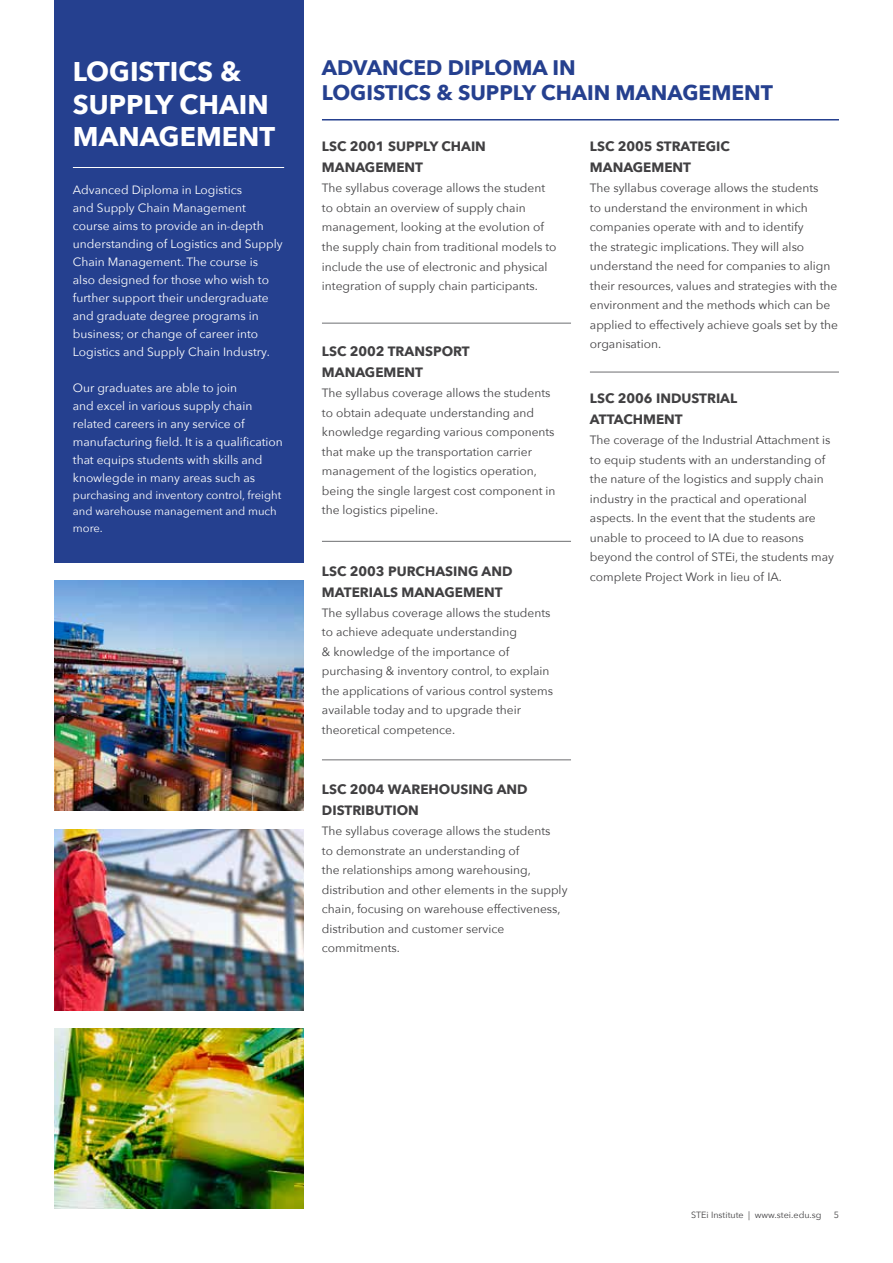
<style>
.page{position:relative;width:893px;height:1263px;background:#fff}
.page>*{position:absolute;margin:0;border:0;box-sizing:border-box;transform-origin:0 0}
.t1{font:700 27px/32.4px "Avenir Next";color:#fff}
.t2{font:700 21px/25.2px "Avenir Next";color:#25408f}
.t3{font:700 13.5px/21px "Avenir Next";color:#414042}
.t4{font:12px/19.5px "Avenir Next";color:#414042}
.t5{font:12px/18px "Avenir Next";color:#fff}
.t6{font:11.25px/16.5px "Avenir Next";color:#fff}
.t7{font:9px "Avenir Next";color:#414042}
</style>
<div class="page">
<hr style="left:322px;top:323px;width:249px;height:1px;background:#6d6e71">
<hr style="left:322px;top:541px;width:249px;height:1px;background:#6d6e71">
<hr style="left:322px;top:760px;width:249px;height:1px;background:#6d6e71">
<hr style="left:590px;top:372px;width:249px;height:1px;background:#6d6e71">
<div style="left:54px;top:0;width:249px;height:562px;background:#25408f"></div>
<hr style="left:73px;top:167px;width:211px;height:1px;background:#fff">
<img style="left:54px;top:580px;width:249px;height:230px">
<img style="left:54px;top:829px;width:249px;height:181px">
<img style="left:54px;top:1029px;width:249px;height:180px">
<hr style="left:322px;top:119px;width:517px;height:1px;background:#25408f">
<h1 class="t1" style="left:73px;top:55px;width:204px">LOGISTICS &amp;<br>SUPPLY CHAIN<br>MANAGEMENT</h1>
<p class="t5" style="left:73px;top:181px;width:211px">Advanced Diploma in Logistics<br>and Supply Chain Management course aims to provide an in-depth understanding of Logistics and Supply Chain Management. The course is also designed for those who wish to further support their undergraduate and graduate degree programs in business; or change of career into Logistics and Supply Chain Industry.</p>
<p class="t5" style="left:73px;top:379px;width:211px">Our graduates are able to join<br>and excel in various supply chain related careers in any service of manufacturing field. It is a qualification that equips students with skills and knowlegde in many areas such as</p>
<p class="t6" style="left:73px;top:486px;width:210px">purchasing and inventory control, freight and warehouse management and much more.</p>
<h2 class="t2" style="left:322px;top:55px;width:452px">ADVANCED DIPLOMA IN<br>LOGISTICS &amp; SUPPLY CHAIN MANAGEMENT</h2>
<p class="t3" style="left:322px;top:136px;width:165px">LSC 2001 SUPPLY CHAIN<br>MANAGEMENT</p>
<p class="t4" style="left:322px;top:178px;width:236px">The syllabus coverage allows the student to obtain an overview of supply chain management, looking at the evolution of the supply chain from traditional models to include the use of electronic and physical integration of supply chain participants.</p>
<p class="t3" style="left:590px;top:136px;width:141px">LSC 2005 STRATEGIC<br>MANAGEMENT</p>
<p class="t4" style="left:590px;top:178px;width:250px">The syllabus coverage allows the students<br>to understand the environment in which companies operate with and to identify<br>the strategic implications. They will also understand the need for companies to align their resources, values and strategies with the environment and the methods which can be applied to effectively achieve goals set by the organisation.</p>
<p class="t3" style="left:322px;top:340px;width:149px">LSC 2002 TRANSPORT<br>MANAGEMENT</p>
<p class="t4" style="left:322px;top:383px;width:235px">The syllabus coverage allows the students to obtain adequate understanding and knowledge regarding various components that make up the transportation carrier management of the logistics operation, being the single largest cost component in the logistics pipeline.</p>
<p class="t3" style="left:590px;top:387px;width:149px">LSC 2006 INDUSTRIAL<br>ATTACHMENT</p>
<p class="t4" style="left:590px;top:430px;width:246px">The coverage of the Industrial Attachment is to equip students with an understanding of the nature of the logistics and supply chain industry in the practical and operational aspects. In the event that the students are unable to proceed to IA due to reasons beyond the control of STEi, the students may complete Project Work in lieu of IA.</p>
<p class="t3" style="left:322px;top:560px;width:192px">LSC 2003 PURCHASING AND<br>MATERIALS MANAGEMENT</p>
<p class="t4" style="left:322px;top:602px;width:233px">The syllabus coverage allows the students to achieve adequate understanding<br>&amp; knowledge of the importance of purchasing &amp; inventory control, to explain the applications of various control systems available today and to upgrade their theoretical competence.</p>
<p class="t3" style="left:322px;top:779px;width:207px">LSC 2004 WAREHOUSING AND<br>DISTRIBUTION</p>
<p class="t4" style="left:322px;top:821px;width:247px">The syllabus coverage allows the students<br>to demonstrate an understanding of<br>the relationships among warehousing, distribution and other elements in the supply chain, focusing on warehouse effectiveness, distribution and customer service commitments.</p>
<p class="t7" style="left:691px;top:1207px;width:132px">STEi Institute | www.stei.edu.sg</p>
<p class="t7" style="left:834px;top:1207px;width:7px">5</p>
</div>
